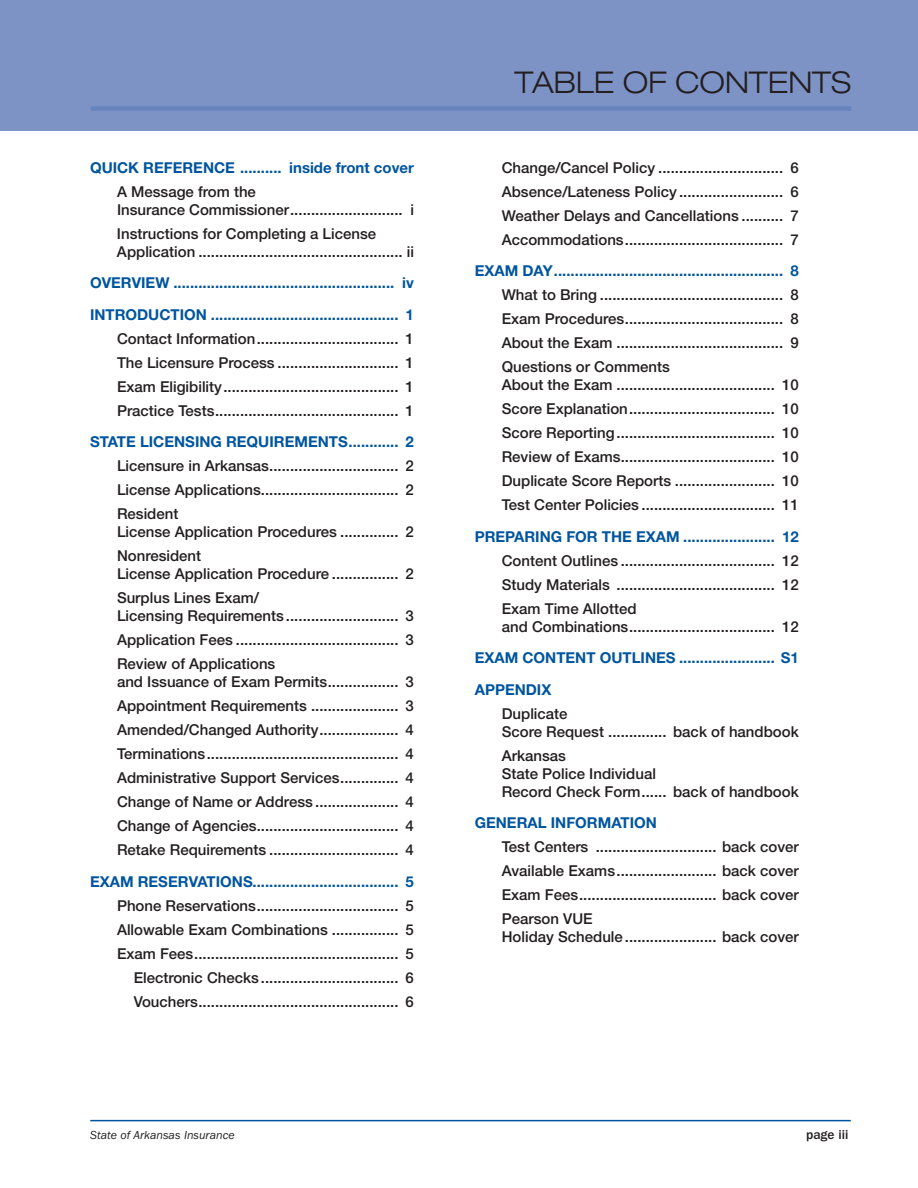
<style>
.page{position:relative;width:918px;height:1188px;background:#fff}
.page>*{position:absolute;margin:0;border:0;box-sizing:border-box;transform-origin:0 0}
.t1{font:300 expanded 30px "Helvetica Neue LT Std";color:#231f20}
.t2{font:500 15px/24px "Helvetica Neue LT Std";color:#231f20;text-align:justify}
.t3{font:700 15px/31.5px "Helvetica Neue LT Std";color:#00559f}
.t4{font:500 13.5px "ITC Franklin Gothic Std";color:#231f20}
.t5{font:italic 12px "ITC Franklin Gothic Std";color:#231f20}
</style>
<div class="page">
<div style="left:0;top:0;width:918px;height:130px;background:#7d93c6"></div>
<div style="left:91px;top:106px;width:760px;height:5px;background:#6784bd"></div>
<hr style="left:90px;top:1120px;width:761px;height:1px;background:#00559f">
<p class="t3" style="left:90px;top:151px;width:325px">QUICK REFERENCE .......... INSIDE FRONT COVER</p>
<p class="t2" style="left:117px;top:182px;width:298px;line-height:18px">A Message from the<br>Insurance Commissioner........................... i</p>
<p class="t2" style="left:117px;top:224px;width:299px;line-height:18px">Instructions for Completing a License<br>Application ................................................. ii</p>
<p class="t3" style="left:90px;top:267px;width:325px">OVERVIEW ..................................................... IV<br>INTRODUCTION ............................................. 1</p>
<p class="t2" style="left:117px;top:326px;width:299px">Contact Information.................................. 1<br>The Licensure Process ............................. 1<br>Exam Eligibility.......................................... 1<br>Practice Tests............................................ 1</p>
<p class="t3" style="left:90px;top:426px;width:326px">STATE LICENSING REQUIREMENTS............ 2</p>
<p class="t2" style="left:117px;top:454px;width:298px">Licensure in Arkansas............................... 2<br>License Applications................................. 2<br>Resident</p>
<p class="t2" style="left:117px;top:520px;width:298px">License Application Procedures .............. 2<br>Nonresident</p>
<p class="t2" style="left:117px;top:562px;width:298px">License Application Procedure ................ 2<br>Surplus Lines Exam/</p>
<p class="t2" style="left:117px;top:604px;width:299px">Licensing Requirements ........................... 3<br>Application Fees ....................................... 3<br>Review of Applications</p>
<p class="t2" style="left:117px;top:670px;width:299px">and Issuance of Exam Permits................. 3<br>Appointment Requirements ..................... 3<br>Amended/Changed Authority................... 4<br>Terminations.............................................. 4<br>Administrative Support Services.............. 4<br>Change of Name or Address .................... 4<br>Change of Agencies.................................. 4<br>Retake Requirements ............................... 4</p>
<p class="t3" style="left:90px;top:865px;width:325px">EXAM RESERVATIONS................................... 5</p>
<p class="t2" style="left:117px;top:893px;width:299px;text-align:right">Phone Reservations.................................. 5<br>Allowable Exam Combinations ................ 5<br>Exam Fees................................................. 5<br>Electronic Checks ................................. 6<br>Vouchers................................................ 6</p>
<h1 class="t1" style="left:515px;top:64px;width:338px">TABLE OF CONTENTS</h1>
<p class="t2" style="left:502px;top:155px;width:299px">Change/Cancel Policy .............................. 6<br>Absence/Lateness Policy ......................... 6<br>Weather Delays and Cancellations .......... 7<br>Accommodations...................................... 7</p>
<p class="t3" style="left:475px;top:255px;width:326px">EXAM DAY....................................................... 8</p>
<p class="t2" style="left:502px;top:283px;width:299px">What to Bring ............................................ 8<br>Exam Procedures...................................... 8<br>About the Exam ........................................ 9<br>Questions or Comments</p>
<p class="t2" style="left:502px;top:373px;width:298px">About the Exam ...................................... 10<br>Score Explanation................................... 10<br>Score Reporting...................................... 10<br>Review of Exams..................................... 10<br>Duplicate Score Reports ........................ 10<br>Test Center Policies ................................ 11</p>
<p class="t3" style="left:475px;top:520px;width:326px">PREPARING FOR THE EXAM ...................... 12</p>
<p class="t2" style="left:502px;top:548px;width:299px">Content Outlines ..................................... 12<br>Study Materials ...................................... 12<br>Exam Time Allotted</p>
<p class="t2" style="left:502px;top:614px;width:299px">and Combinations................................... 12</p>
<p class="t3" style="left:475px;top:642px;width:325px">EXAM CONTENT OUTLINES ....................... S1<br>APPENDIX</p>
<p class="t2" style="left:502px;top:704px;width:299px;line-height:18px">Duplicate<br>Score Request .............. back of handbook</p>
<p class="t2" style="left:502px;top:746px;width:299px;line-height:18px;text-align:left">Arkansas<br>State Police Individual<br>Record Check Form...... back of handbook</p>
<p class="t3" style="left:475px;top:807px;width:184px">GENERAL INFORMATION</p>
<p class="t2" style="left:502px;top:835px;width:299px">Test Centers ............................. back cover Available Exams........................ back cover Exam Fees................................. back cover Pearson VUE</p>
<p class="t2" style="left:502px;top:925px;width:299px">Holiday Schedule...................... back cover</p>
<p class="t5" style="left:90px;top:1129px;width:146px">State of Arkansas Insurance</p>
<p class="t4" style="left:806px;top:1127px;width:44px">page iii</p>
</div>
